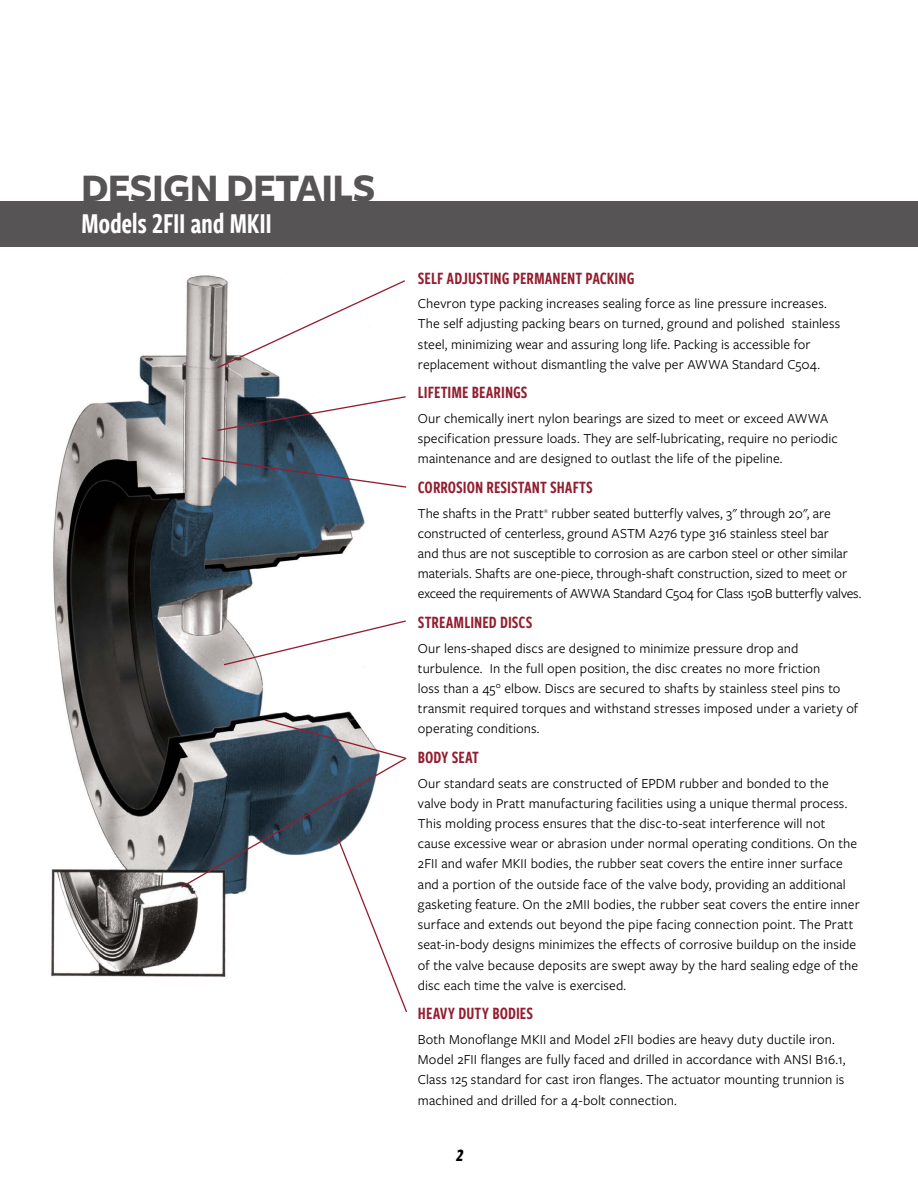
<style>
.page{position:relative;width:918px;height:1188px;background:#fff}
.page>*{position:absolute;margin:0;border:0;box-sizing:border-box;transform-origin:0 0}
.t1{font:700 40.5px "Freight Sans Pro";letter-spacing:-.02em;color:#565455}
.t2{font:30px "Freight Sans Cmp Pro Semi";letter-spacing:-.015em;color:#fff}
.t3{font:18px "Freight Sans Cmp Pro Semi";color:#921e2f}
.t4{font:italic 700 18px "Freight Sans Cmp Pro";color:#000}
.t5{font:14.25px/20.2px "Freight Sans Pro";letter-spacing:.005em;color:#000}
.t6{font:6px "Freight Sans Pro";color:#000}
</style>
<div class="page">
<div style="left:0;top:201px;width:918px;height:46px;background:#565455"></div>
<img style="left:51px;top:275px;width:314px;height:702px">
<svg style="left:216px;top:279px;width:189px;height:90px"></svg>
<svg style="left:216px;top:395px;width:190px;height:37px"></svg>
<svg style="left:200px;top:457px;width:207px;height:32px"></svg>
<svg style="left:222px;top:619px;width:184px;height:47px"></svg>
<svg style="left:180px;top:718px;width:227px;height:294px"></svg>
<h1 class="t1" style="left:81px;top:160px;width:296px">DESIGN DETAILS</h1>
<h2 class="t2" style="left:81px;top:202px;width:193px">Models 2FII and MKII</h2>
<p class="t3" style="left:418px;top:265px;width:218px">SELF ADJUSTING PERMANENT PACKING</p>
<p class="t5" style="left:418px;top:293px;width:424px">Chevron type packing increases sealing force as line pressure increases.<br>The self adjusting packing bears on turned, ground and polished stainless steel, minimizing wear and assuring long life. Packing is accessible for replacement without dismantling the valve per AWWA Standard C504.</p>
<p class="t3" style="left:418px;top:380px;width:111px">LIFETIME BEARINGS</p>
<p class="t5" style="left:418px;top:408px;width:422px">Our chemically inert nylon bearings are sized to meet or exceed AWWA specification pressure loads. They are self-lubricating, require no periodic maintenance and are designed to outlast the life of the pipeline.</p>
<p class="t3" style="left:418px;top:475px;width:176px">CORROSION RESISTANT SHAFTS</p>
<p class="t5" style="left:418px;top:502px;width:127px">The shafts in the Pratt</p>
<p class="t6" style="left:544px;top:507px;width:6px">®</p>
<p class="t5" style="left:418px;top:502px;width:445px;text-indent:134px">rubber seated butterfly valves, 3" through 20", are constructed of centerless, ground ASTM A276 type 316 stainless steel bar<br>and thus are not susceptible to corrosion as are carbon steel or other similar materials. Shafts are one-piece, through-shaft construction, sized to meet or exceed the requirements of AWWA Standard C504 for Class 150B butterfly valves.</p>
<p class="t3" style="left:418px;top:610px;width:116px">STREAMLINED DISCS</p>
<p class="t5" style="left:418px;top:637px;width:442px">Our lens-shaped discs are designed to minimize pressure drop and turbulence. In the full open position, the disc creates no more friction<br>loss than a 45° elbow. Discs are secured to shafts by stainless steel pins to transmit required torques and withstand stresses imposed under a variety of operating conditions.</p>
<p class="t3" style="left:418px;top:745px;width:63px">BODY SEAT</p>
<p class="t5" style="left:418px;top:772px;width:443px">Our standard seats are constructed of EPDM rubber and bonded to the valve body in Pratt manufacturing facilities using a unique thermal process.<br>This molding process ensures that the disc-to-seat interference will not cause excessive wear or abrasion under normal operating conditions. On the 2FII and wafer MKII bodies, the rubber seat covers the entire inner surface and a portion of the outside face of the valve body, providing an additional gasketing feature. On the 2MII bodies, the rubber seat covers the entire inner surface and extends out beyond the pipe facing connection point. The Pratt seat-in-body designs minimizes the effects of corrosive buildup on the inside of the valve because deposits are swept away by the hard sealing edge of the disc each time the valve is exercised.</p>
<p class="t3" style="left:418px;top:1001px;width:117px">HEAVY DUTY BODIES</p>
<p class="t5" style="left:418px;top:1029px;width:429px">Both Monoflange MKII and Model 2FII bodies are heavy duty ductile iron.<br>Model 2FII flanges are fully faced and drilled in accordance with ANSI B16.1, Class 125 standard for cast iron flanges. The actuator mounting trunnion is machined and drilled for a 4-bolt connection.</p>
<p class="t4" style="left:455px;top:1143px;width:13px">2</p>
</div>
